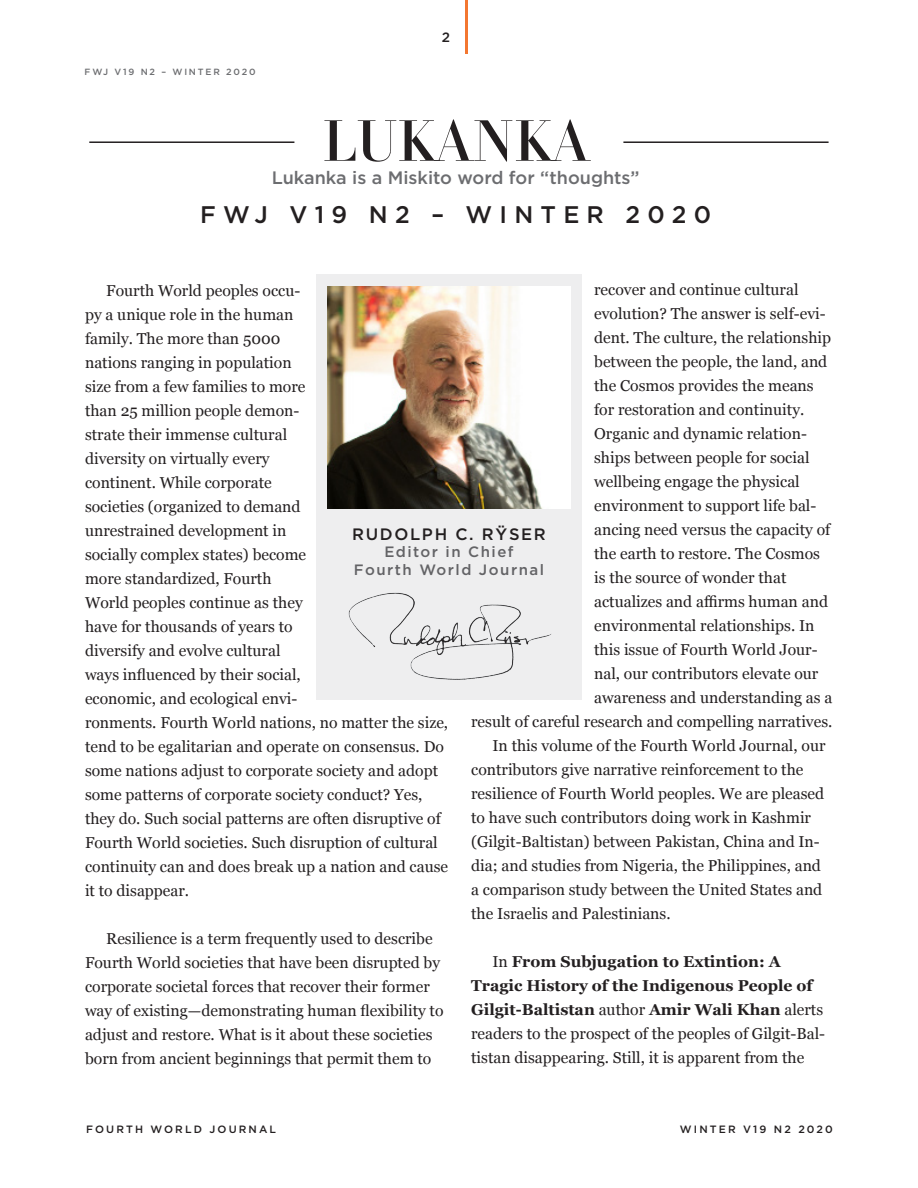
<style>
.page{position:relative;width:918px;height:1188px;background:#fff}
.page>*{position:absolute;margin:0;border:0;box-sizing:border-box;transform-origin:0 0}
.Headline_Serif{font:57px "Didot HTF M24 Medium";color:#231f20}
.Headline_Serif-2{font:500 24px "Gotham";letter-spacing:.3em;color:#231f20}
.Headline_Serif-3{font:500 18px "Gotham";color:#6c6d70}
.Headline_Serif-4{font:500 16.5px "Gotham";letter-spacing:.1em;color:#231f20}
.t1{font:15.75px/24px "Georgia";color:#231f20}
.Headline_Serif-5{font:500 15px "Gotham";letter-spacing:.1em;color:#636366}
.t2{font:500 13.5px "Gotham";color:#231f20}
.t3{font:500 10.65px "Gotham";letter-spacing:.2em;color:#231f20}
.t4{font:500 9px "Gotham";letter-spacing:.2em;color:#6c6d70}
.s1{font-weight:700}
</style>
<div class="page">
<hr style="left:465px;top:0;width:3px;height:54px;background:#f37731">
<div style="left:316px;top:274px;width:266px;height:426px;background:#eeeeef"></div>
<img style="left:328px;top:286px;width:242px;height:222px">
<hr style="left:89px;top:141px;width:205px;height:2px;background:#231f20">
<hr style="left:623px;top:141px;width:206px;height:2px;background:#231f20">
<img style="left:348px;top:592px;width:203px;height:88px">
<p class="t4" style="left:85px;top:67px;width:172px">FWJ V19 N2 – WINTER 2020</p>
<p class="t2" style="left:442px;top:29px;width:10px">2</p>
<p class="Headline_Serif" style="left:322px;top:105px;width:268px">LUKANKA</p>
<p class="Headline_Serif-3" style="left:272px;top:167px;width:370px">Lukanka is a Miskito word for “thoughts”</p>
<p class="Headline_Serif-2" style="left:200px;top:200px;width:512px">FWJ V19 N2 – WINTER 2020</p>
<p class="t1" style="left:594px;top:277px;width:206px">recover and continue cultural</p>
<p class="t1" style="left:594px;top:301px;width:233px">evolution? The answer is self-evi-</p>
<p class="t1" style="left:594px;top:325px;width:239px">dent. The culture, the relationship</p>
<p class="t1" style="left:594px;top:349px;width:235px">between the people, the land, and</p>
<p class="t1" style="left:594px;top:373px;width:221px">the Cosmos provides the means</p>
<p class="t1" style="left:594px;top:397px;width:212px">for restoration and continuity.</p>
<p class="t1" style="left:594px;top:421px;width:214px">Organic and dynamic relation-</p>
<p class="t1" style="left:594px;top:445px;width:217px">ships between people for social</p>
<p class="t1" style="left:594px;top:469px;width:207px">wellbeing engage the physical</p>
<p class="t1" style="left:594px;top:493px;width:224px">environment to support life bal-</p>
<p class="t1" style="left:594px;top:517px;width:238px">ancing need versus the capacity of</p>
<p class="t1" style="left:594px;top:541px;width:227px">the earth to restore. The Cosmos</p>
<p class="t1" style="left:594px;top:565px;width:194px">is the source of wonder that</p>
<p class="t1" style="left:594px;top:589px;width:235px">actualizes and affirms human and</p>
<p class="t1" style="left:594px;top:613px;width:222px">environmental relationships. In</p>
<p class="t1" style="left:594px;top:637px;width:225px">this issue of Fourth World Jour-</p>
<p class="t1" style="left:594px;top:661px;width:226px">nal, our contributors elevate our</p>
<p class="t1" style="left:594px;top:685px;width:240px">awareness and understanding as a</p>
<p class="t1" style="left:471px;top:709px;width:363px">result of careful research and compelling narratives.</p>
<p class="t1" style="left:471px;top:733px;width:356px;text-indent:21px">In this volume of the Fourth World Journal, our contributors give narrative reinforcement to the resilience of Fourth World peoples. We are pleased to have such contributors doing work in Kashmir (Gilgit-Baltistan) between Pakistan, China and In&shy;dia; and studies from Nigeria, the Philippines, and a comparison study between the United States and the Israelis and Palestinians.</p>
<p class="t1" style="left:471px;top:949px;width:356px;text-indent:21px">In <span class="s1">From Subjugation to Extintion: A Tragic History of the Indigenous People of Gilgit-Baltistan</span> author <span class="s1">Amir Wali Khan</span> alerts readers to the prospect of the peoples of Gilgit-Bal&shy;tistan disappearing. Still, it is apparent from the</p>
<p class="t1" style="left:85px;top:278px;width:365px;text-indent:21px">Fourth World peoples occu-<br>py a unique role in the human<br>family. The more than 5000<br>nations ranging in population<br>size from a few families to more<br>than 25 million people demon-<br>strate their immense cultural<br>diversity on virtually every<br>continent. While corporate<br>societies (organized to demand<br>unrestrained development in<br>socially complex states) become<br>more standardized, Fourth<br>World peoples continue as they<br>have for thousands of years to<br>diversify and evolve cultural<br>ways influenced by their social,<br>economic, and ecological envi-<br>ronments. Fourth World nations, no matter the size, tend to be egalitarian and operate on consensus. Do some nations adjust to corporate society and adopt some patterns of corporate society conduct? Yes, they do. Such social patterns are often disruptive of Fourth World societies. Such disruption of cultural continuity can and does break up a nation and cause it to disappear.</p>
<p class="t1" style="left:85px;top:926px;width:360px;text-indent:21px">Resilience is a term frequently used to describe Fourth World societies that have been disrupted by corporate societal forces that recover their former way of existing—demonstrating human flexibility to adjust and restore. What is it about these societies born from ancient beginnings that permit them to</p>
<p class="Headline_Serif-4" style="left:352px;top:525px;width:195px">RUDOLPH C. RŸSER</p>
<p class="Headline_Serif-5" style="left:384px;top:544px;width:131px">Editor in Chief</p>
<p class="Headline_Serif-5" style="left:354px;top:562px;width:192px">Fourth World Journal</p>
<p class="t3" style="left:86px;top:1123px;width:192px">FOURTH WORLD JOURNAL</p>
<p class="t3" style="left:680px;top:1123px;width:155px">WINTER V19 N2 2020</p>
</div>
